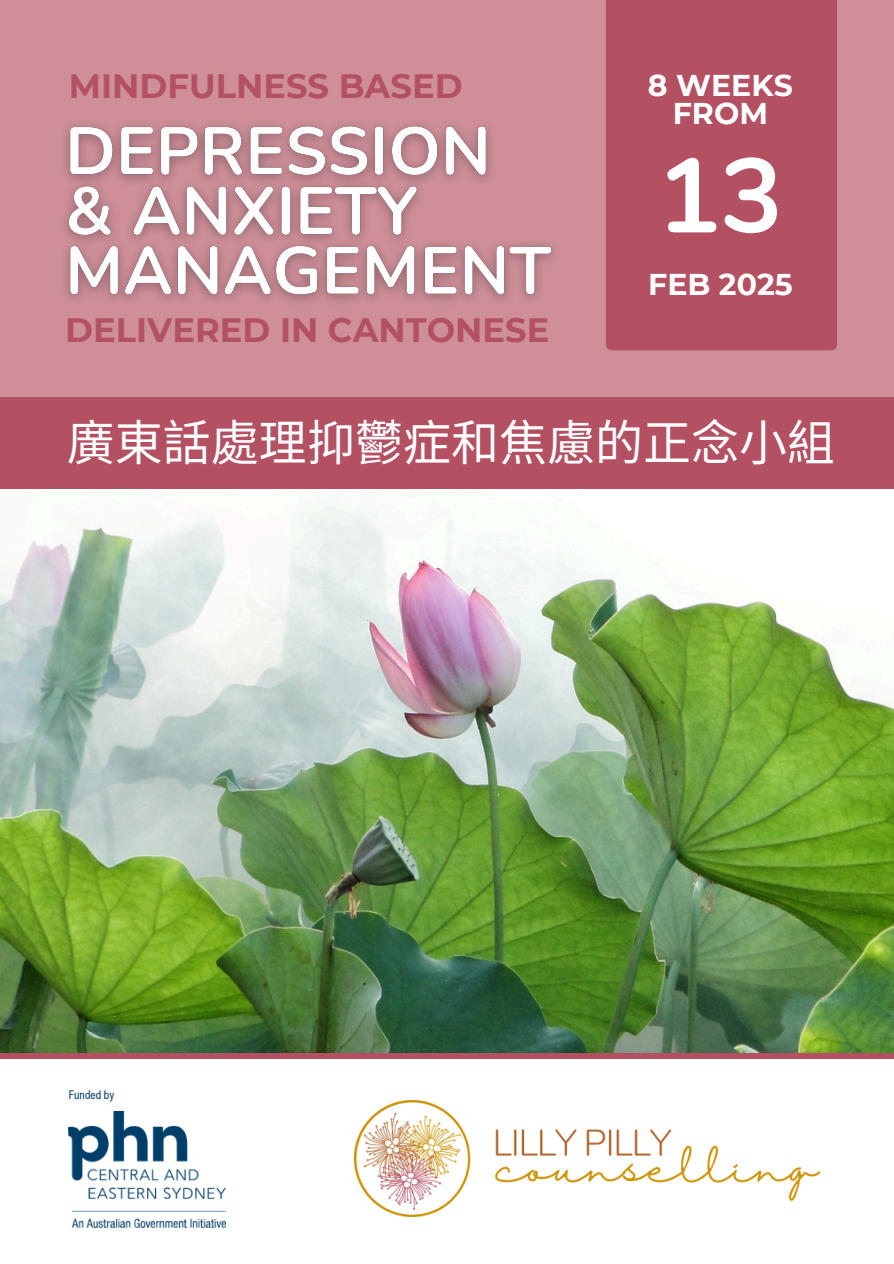
<style>
.page{position:relative;width:894px;height:1264px;background:#fff}
.page>*{position:absolute;margin:0;border:0;box-sizing:border-box;transform-origin:0 0}
.t1{font:700 105px "Nunito";color:#fff}
.t2{font:48px "Noto Sans CJ Ksc";color:#fff}
.t3{font:700 33.75px "Montserrat";color:#b35163}
.t4{font:700 30px/28.2px "Montserrat";color:#fff;text-align:center}
.t5{font:condensed 12px "Helvetica Now Text";color:#003e6a}
</style>
<div class="page">
<img style="left:0;top:502px;width:893px;height:551px">
<div style="left:0;top:0;width:893px;height:398px;background:#ce8f99"></div>
<div style="left:605px;top:0;width:231px;height:350px;background:#b35163"></div>
<div style="left:0;top:398px;width:893px;height:91px;background:#b35163"></div>
<div style="left:0;top:1053px;width:893px;height:5px;background:#b35163"></div>
<img style="left:354px;top:1100px;width:467px;height:116px">
<img style="left:69px;top:1111px;width:156px;height:116px">
<img style="left:65px;top:124px;width:488px;height:178px">
<h2 class="t3" style="left:69px;top:66px;width:395px">MINDFULNESS BASED</h2>
<p class="t3" style="left:65px;top:309px;width:485px">DELIVERED IN CANTONESE</p>
<h4 class="t4" style="left:647px;top:71px;width:146px">8 WEEKS<br>FROM</h4>
<h4 class="t1" style="left:657px;top:126px;width:127px">13</h4>
<p class="t4" style="left:648px;top:270px;width:146px">FEB 2025</p>
<p class="t2" style="left:67px;top:404px;width:769px">廣東話處理抑鬱症和焦慮的正念⼩組</p>
<p class="t5" style="left:69px;top:1085px;width:47px">Funded by</p>
</div>
